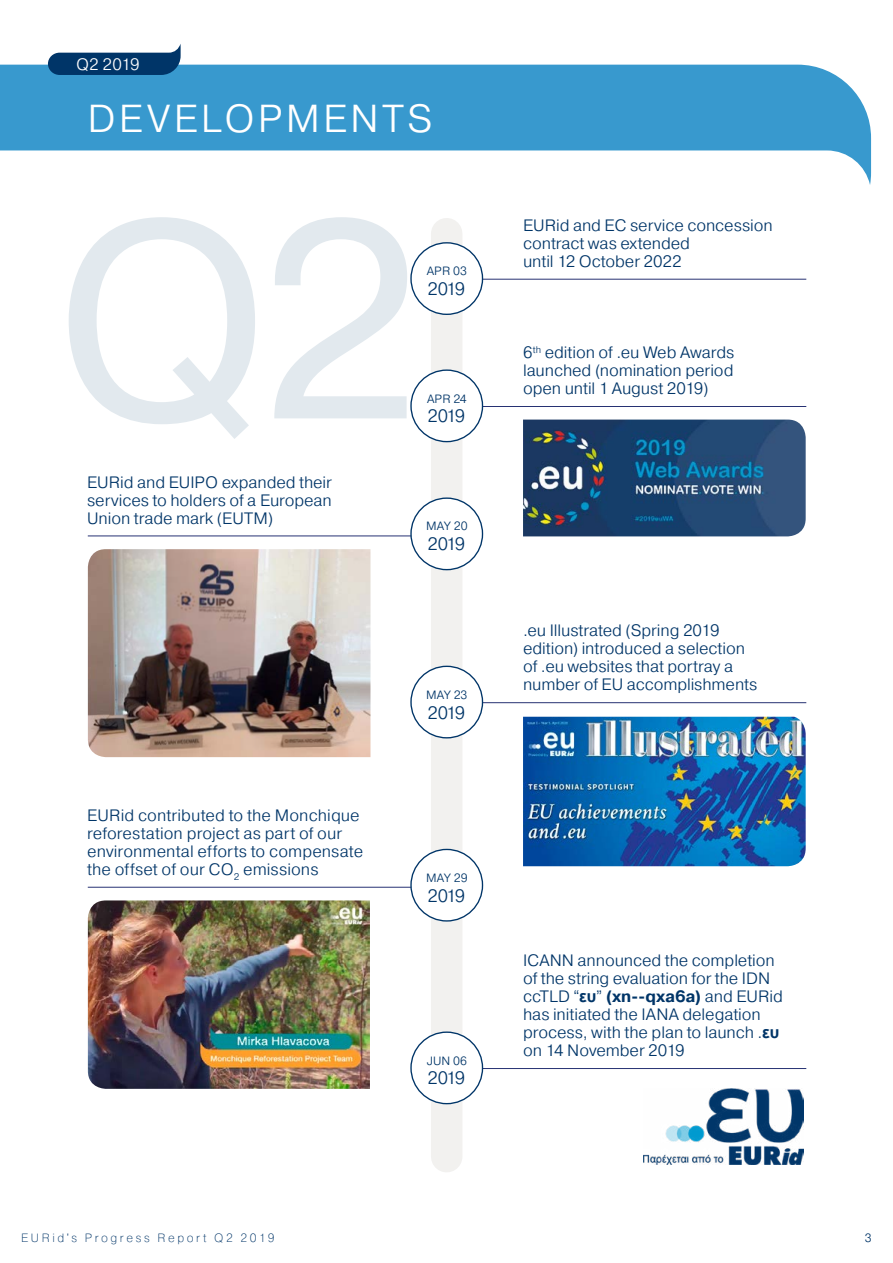
<style>
.page{position:relative;width:893px;height:1263px;background:#fff}
.page>*{position:absolute;margin:0;border:0;box-sizing:border-box;transform-origin:0 0}
.t1{font:279px "Pragmatica";color:#e2e9ee}
.t2{font:300 39px "Pragmatica";letter-spacing:.08em;color:#fff}
.t3{font:300 17.85px "Pragmatica";letter-spacing:-.085em;color:#003568}
.t4{font:300 16.5px/18px "Pragmatica";letter-spacing:-.005em;color:#003568}
.t5{font:300 16.5px "Pragmatica";letter-spacing:-.02em;color:#fff}
.t6{font:300 12px "Pragmatica";letter-spacing:.005em;color:#003568}
.t7{font:200 12px "Pragmatica";letter-spacing:.215em;color:#003568}
.s1{font-family:"Arial";font-weight:700}
.s2{font-weight:700}
</style>
<div class="page">
<svg style="left:0;top:65px;width:871px;height:120px;fill:#3899ce"></svg>
<svg style="left:48px;top:44px;width:133px;height:31px"></svg>
<div style="left:431px;top:234px;width:31px;height:923px;background:#f2f1ef"></div>
<hr style="left:476px;top:279px;width:330px;height:1px;background:#273273">
<div style="left:411px;top:243px;width:71px;height:71px;background:#fff;border-radius:50%"></div>
<div style="left:410px;top:242px;width:73px;height:73px;border:1px solid #003568;border-radius:50%"></div>
<hr style="left:476px;top:1068px;width:330px;height:1px;background:#273273">
<div style="left:411px;top:1032px;width:71px;height:72px;background:#fff;border-radius:50%"></div>
<div style="left:410px;top:1031px;width:73px;height:73px;border:1px solid #003568;border-radius:50%"></div>
<hr style="left:88px;top:887px;width:356px;height:1px;background:#273273">
<div style="left:411px;top:849px;width:71px;height:72px;background:#fff;border-radius:50%"></div>
<div style="left:410px;top:849px;width:73px;height:72px;border:1px solid #003568;border-radius:50%"></div>
<img style="left:88px;top:900px;width:282px;height:189px">
<hr style="left:476px;top:702px;width:330px;height:1px;background:#273273">
<div style="left:411px;top:666px;width:71px;height:72px;background:#fff;border-radius:50%"></div>
<div style="left:410px;top:666px;width:73px;height:72px;border:1px solid #003568;border-radius:50%"></div>
<img style="left:523px;top:717px;width:283px;height:149px">
<hr style="left:88px;top:535px;width:356px;height:1px;background:#273273">
<div style="left:411px;top:498px;width:71px;height:72px;background:#fff;border-radius:50%"></div>
<div style="left:410px;top:497px;width:73px;height:73px;border:1px solid #003568;border-radius:50%"></div>
<img style="left:88px;top:549px;width:282px;height:208px">
<hr style="left:476px;top:406px;width:330px;height:1px;background:#273273">
<div style="left:411px;top:370px;width:71px;height:72px;background:#fff;border-radius:50%"></div>
<div style="left:410px;top:369px;width:73px;height:73px;border:1px solid #003568;border-radius:50%"></div>
<img style="left:523px;top:420px;width:283px;height:116px">
<img style="left:644px;top:1089px;width:159px;height:75px">
<p class="t5" style="left:76px;top:54px;width:65px">Q2 2019</p>
<h2 class="t2" style="left:87px;top:94px;width:347px">DEVELOPMENTS</h2>
<h1 class="t1" style="left:56px;top:150px;width:366px">Q2</h1>
<p class="t4" style="left:87px;top:473px;width:246px;text-align:justify">EURid and EUIPO expanded their services to holders of a European Union trade mark (EUTM)</p>
<p class="t6" style="left:427px;top:263px;width:42px">APR 03</p>
<p class="t3" style="left:427px;top:278px;width:39px">2019</p>
<p class="t6" style="left:427px;top:391px;width:41px">APR 24</p>
<p class="t3" style="left:427px;top:405px;width:39px">2019</p>
<p class="t6" style="left:426px;top:518px;width:43px">MAY 20</p>
<p class="t3" style="left:427px;top:533px;width:39px">2019</p>
<p class="t4" style="left:87px;top:806px;width:278px">EURid contributed to the Monchique reforestation project as part of our environmental efforts to compensate the offset of our CO<sub>2</sub> emissions</p>
<p class="t6" style="left:426px;top:687px;width:43px">MAY 23</p>
<p class="t3" style="left:427px;top:701px;width:39px">2019</p>
<p class="t6" style="left:426px;top:870px;width:43px">MAY 29</p>
<p class="t3" style="left:427px;top:884px;width:39px">2019</p>
<p class="t6" style="left:427px;top:1053px;width:42px">JUN 06</p>
<p class="t3" style="left:427px;top:1067px;width:39px">2019</p>
<p class="t4" style="left:523px;top:216px;width:251px">EURid and EC service concession contract was extended<br>until 12 October 2022</p>
<p class="t4" style="left:523px;top:343px;width:213px;text-align:justify">6<sup>th</sup> edition of .eu Web Awards launched (nomination period open until 1 August 2019)</p>
<p class="t4" style="left:523px;top:621px;width:236px">.eu Illustrated (Spring 2019 edition) introduced a selection of .eu websites that portray a number of EU accomplishments</p>
<p class="t4" style="left:523px;top:951px;width:261px">ICANN announced the completion of the string evaluation for the IDN ccTLD “<span class="s1">ευ</span>” <span class="s2">(xn--qxa6a)</span> and EURid has initiated the IANA delegation process, with the plan to launch .<span class="s1">ευ </span>on 14 November 2019</p>
<p class="t7" style="left:21px;top:1230px;width:255px">EURid's Progress Report Q2 2019</p>
<p class="t6" style="left:865px;top:1230px;width:8px">3</p>
</div>
